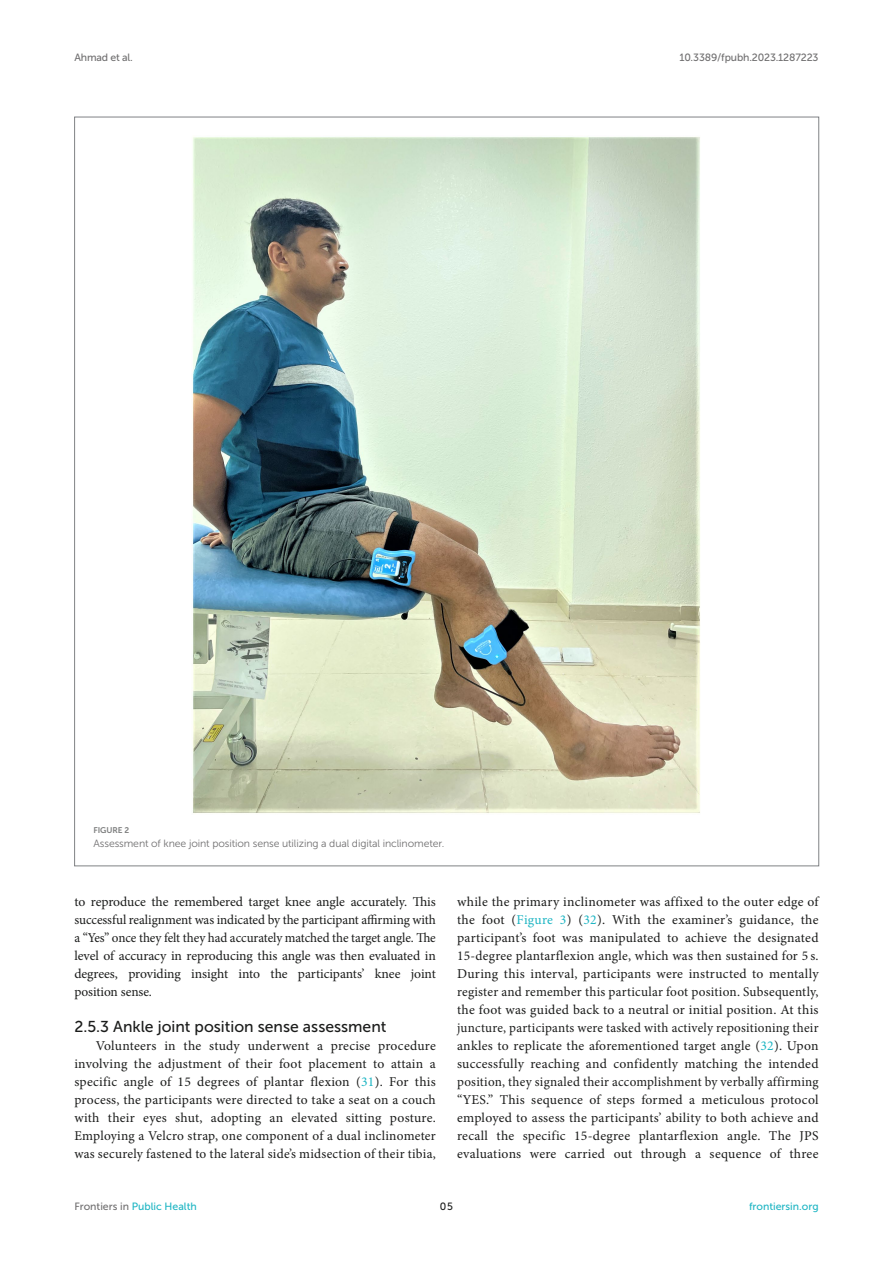
<style>
.page{position:relative;width:893px;height:1263px;background:#fff}
.page>*{position:absolute;margin:0;border:0;box-sizing:border-box;transform-origin:0 0}
.HEAD_3{font:15.75px "Museo Sans 500";color:#1b1c1b}
.TEXT_FLUSH{font:13.5px/18px "Minion Pro";letter-spacing:.015em;color:#1b1c1b;text-align:justify}
.FIG_LEG{font:10.5px "Museo Sans 300";letter-spacing:-.01em;color:#706f70}
.t1{font:10.5px "Museo Sans 500";color:#1db5c3}
.t2{font:10.5px "Museo Sans 500";letter-spacing:-.015em;color:#706f70}
.t3{font:10.5px "Museo Sans 500";color:#1b1c1b}
.FIG_HD{font:8.25px "Museo Sans 700";letter-spacing:-.01em;color:#7e7f7f}
.s1{color:#1db5c3}
.s2{color:#706f70}
</style>
<div class="page">
<img style="left:192px;top:137px;width:508px;height:676px">
<p class="t2" style="left:74px;top:51px;width:60px">Ahmad et al.</p>
<p class="t2" style="left:679px;top:51px;width:141px">10.3389/fpubh.2023.1287223</p>
<p class="FIG_HD" style="left:94px;top:826px;width:37px">FIGURE 2</p>
<p class="FIG_LEG" style="left:94px;top:838px;width:352px">Assessment of knee joint position sense utilizing a dual digital inclinometer.</p>
<p class="TEXT_FLUSH" style="left:74px;top:893px;width:363px">to reproduce the remembered target knee angle accurately. This successful realignment was indicated by the participant affirming with a “Yes” once they felt they had accurately matched the target angle. The level of accuracy in reproducing this angle was then evaluated in degrees, providing insight into the participants’ knee joint position sense.</p>
<p class="HEAD_3" style="left:74px;top:1018px;width:314px">2.5.3 Ankle joint position sense assessment</p>
<p class="TEXT_FLUSH" style="left:74px;top:1037px;width:363px;text-indent:21px">Volunteers in the study underwent a precise procedure involving the adjustment of their foot placement to attain a specific angle of 15 degrees of plantar flexion (<span class="s1">31</span>). For this process, the participants were directed to take a seat on a couch with their eyes shut, adopting an elevated sitting posture.<br>Employing a Velcro strap, one component of a dual inclinometer was securely fastened to the lateral side’s midsection of their tibia,</p>
<p class="TEXT_FLUSH" style="left:457px;top:893px;width:363px">while the primary inclinometer was affixed to the outer edge of the foot (<span class="s1">Figure 3</span>) (<span class="s1">32</span>). With the examiner’s guidance, the participant’s foot was manipulated to achieve the designated 15-degree plantarflexion angle, which was then sustained for 5 s.<br>During this interval, participants were instructed to mentally register and remember this particular foot position. Subsequently, the foot was guided back to a neutral or initial position. At this juncture, participants were tasked with actively repositioning their ankles to replicate the aforementioned target angle (<span class="s1">32</span>). Upon successfully reaching and confidently matching the intended position, they signaled their accomplishment by verbally affirming “YES.” This sequence of steps formed a meticulous protocol employed to assess the participants’ ability to both achieve and recall the specific 15-degree plantarflexion angle. The JPS evaluations were carried out through a sequence of three</p>
<p class="t1" style="left:74px;top:1200px;width:124px"><span class="s2">Frontiers in</span> Public Health</p>
<p class="t3" style="left:440px;top:1200px;width:14px">05</p>
<p class="t1" style="left:749px;top:1200px;width:71px">frontiersin.org</p>
</div>
